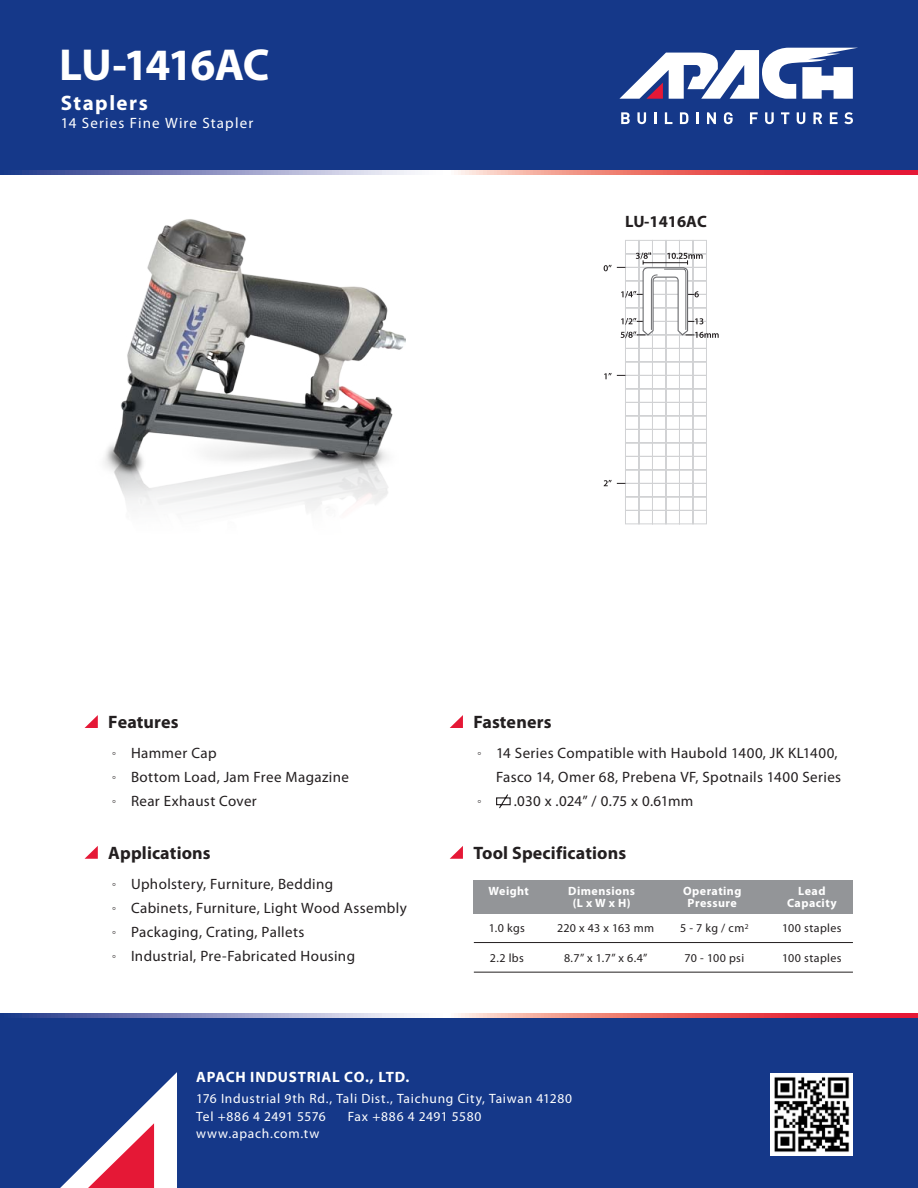
<style>
.page{position:relative;width:918px;height:1188px;background:#fff}
.page>*{position:absolute;margin:0;border:0;box-sizing:border-box;transform-origin:0 0}
.t1{font:700 45px "Myriad Pro";letter-spacing:-.045em;color:#fff}
.t2{font:700 21px "Myriad Pro";letter-spacing:.075em;color:#fff}
.t3{font:700 18px "Myriad Pro";letter-spacing:.005em;color:#231f20}
.t4{font:700 16.5px "Myriad Pro";color:#231f20}
.t5{font:15px "Myriad Pro";letter-spacing:.025em;color:#231f20}
.t6{font:700 15px "Myriad Pro";letter-spacing:.05em;color:#fff}
.t7{font:15px "Myriad Pro";letter-spacing:.075em;color:#fff}
.t8{font:13.5px/18px "Myriad Pro";letter-spacing:.055em;color:#fff}
.t9{font:12px "Myriad Pro";letter-spacing:.03em;color:#231f20}
.t10{font:700 12px "Myriad Pro";letter-spacing:.035em;color:#fff}
.t11{font:300 12px "Adobe Ming Std";color:#231f20}
</style>
<div class="page">
<img style="left:104px;top:219px;width:301px;height:292px">
<svg style="left:604px;top:240px;width:115px;height:285px"></svg>
<div style="left:0;top:1014px;width:918px;height:174px;background:#153889"></div>
<div style="left:0;top:0;width:918px;height:174px;background:#153889"></div>
<svg style="left:22px;top:170px;width:896px;height:4px;background:#c58397"></svg>
<svg style="left:22px;top:1014px;width:896px;height:4px;background:#c58397"></svg>
<svg style="left:619px;top:48px;width:237px;height:51px"></svg>
<svg style="left:621px;top:112px;width:9px;height:12px"></svg>
<svg style="left:637px;top:112px;width:9px;height:12px"></svg>
<svg style="left:654px;top:112px;width:3px;height:12px"></svg>
<svg style="left:665px;top:112px;width:7px;height:12px"></svg>
<svg style="left:680px;top:112px;width:9px;height:12px"></svg>
<svg style="left:696px;top:112px;width:3px;height:12px"></svg>
<svg style="left:707px;top:112px;width:9px;height:12px"></svg>
<svg style="left:724px;top:112px;width:9px;height:12px"></svg>
<svg style="left:750px;top:112px;width:8px;height:12px"></svg>
<svg style="left:765px;top:112px;width:9px;height:12px"></svg>
<svg style="left:781px;top:112px;width:8px;height:12px"></svg>
<svg style="left:797px;top:112px;width:8px;height:12px"></svg>
<svg style="left:813px;top:112px;width:9px;height:12px"></svg>
<svg style="left:830px;top:112px;width:8px;height:12px"></svg>
<svg style="left:844px;top:112px;width:9px;height:12px"></svg>
<svg style="left:60px;top:1072px;width:117px;height:116px"></svg>
<img style="left:770px;top:1073px;width:83px;height:83px">
<div style="left:474px;top:880px;width:379px;height:34px;background:#939598"></div>
<hr style="left:474px;top:972px;width:379px;height:1px;background:#231f20">
<hr style="left:474px;top:942px;width:379px;height:1px;background:#231f20">
<svg style="left:85px;top:715px;width:13px;height:13px"></svg>
<svg style="left:450px;top:715px;width:13px;height:13px"></svg>
<svg style="left:450px;top:846px;width:13px;height:13px"></svg>
<svg style="left:85px;top:846px;width:13px;height:13px"></svg>
<svg style="left:496px;top:794px;width:15px;height:15px"></svg>
<p class="t1" style="left:59px;top:36px;width:212px">LU-1416AC</p>
<p class="t2" style="left:61px;top:89px;width:89px">Staplers</p>
<p class="t7" style="left:61px;top:114px;width:194px">14 Series Fine Wire Stapler</p>
<p class="t4" style="left:625px;top:212px;width:83px">LU-1416AC</p>
<p class="t3" style="left:108px;top:710px;width:72px">Features</p>
<p class="t3" style="left:473px;top:710px;width:80px">Fasteners</p>
<p class="t11" style="left:108px;top:747px;width:13px">。</p>
<p class="t11" style="left:108px;top:771px;width:13px">。</p>
<p class="t11" style="left:108px;top:795px;width:13px">。</p>
<p class="t5" style="left:131px;top:744px;width:87px">Hammer Cap</p>
<p class="t5" style="left:131px;top:768px;width:220px">Bottom Load, Jam Free Magazine</p>
<p class="t5" style="left:131px;top:792px;width:127px">Rear Exhaust Cover</p>
<p class="t3" style="left:108px;top:841px;width:104px">Applications</p>
<p class="t11" style="left:108px;top:878px;width:13px">。</p>
<p class="t11" style="left:108px;top:902px;width:13px">。</p>
<p class="t11" style="left:108px;top:926px;width:13px">。</p>
<p class="t11" style="left:108px;top:950px;width:13px">。</p>
<p class="t5" style="left:131px;top:874px;width:204px">Upholstery, Furniture, Bedding</p>
<p class="t5" style="left:131px;top:898px;width:277px">Cabinets, Furniture, Light Wood Assembly</p>
<p class="t5" style="left:131px;top:922px;width:175px">Packaging, Crating, Pallets</p>
<p class="t5" style="left:131px;top:946px;width:226px">Industrial, Pre-Fabricated Housing</p>
<p class="t11" style="left:473px;top:747px;width:13px">。</p>
<p class="t11" style="left:473px;top:795px;width:13px">。</p>
<p class="t5" style="left:496px;top:744px;width:343px">14 Series Compatible with Haubold 1400, JK KL1400,</p>
<p class="t5" style="left:496px;top:768px;width:347px">Fasco 14, Omer 68, Prebena VF, Spotnails 1400 Series</p>
<p class="t5" style="left:514px;top:792px;width:181px">.030 x .024” / 0.75 x 0.61mm</p>
<p class="t3" style="left:473px;top:841px;width:154px">Tool Specifications</p>
<p class="t10" style="left:488px;top:883px;width:42px">Weight</p>
<p class="t9" style="left:489px;top:920px;width:37px">1.0 kgs</p>
<p class="t9" style="left:490px;top:950px;width:36px">2.2 lbs</p>
<p class="t10" style="left:568px;top:883px;width:69px">Dimensions</p>
<p class="t10" style="left:573px;top:895px;width:59px">(L x W x H)</p>
<p class="t9" style="left:557px;top:920px;width:99px">220 x 43 x 163 mm</p>
<p class="t9" style="left:564px;top:950px;width:85px">8.7” x 1.7” x 6.4”</p>
<p class="t10" style="left:683px;top:883px;width:60px">Operating</p>
<p class="t10" style="left:688px;top:895px;width:51px">Pressure</p>
<p class="t9" style="left:680px;top:920px;width:70px">5 - 7 kg / cm<sup>2</sup></p>
<p class="t9" style="left:685px;top:950px;width:61px">70 - 100 psi</p>
<p class="t10" style="left:798px;top:883px;width:29px">Lead</p>
<p class="t10" style="left:787px;top:895px;width:51px">Capacity</p>
<p class="t9" style="left:782px;top:920px;width:61px">100 staples</p>
<p class="t9" style="left:782px;top:950px;width:61px">100 staples</p>
<p class="t6" style="left:196px;top:1067px;width:215px">APACH INDUSTRIAL CO., LTD.</p>
<p class="t8" style="left:196px;top:1089px;width:378px">176 Industrial 9th Rd., Tali Dist., Taichung City, Taiwan 41280<br>Tel +886 4 2491 5576</p>
<p class="t8" style="left:348px;top:1107px;width:135px">Fax +886 4 2491 5580</p>
<p class="t8" style="left:196px;top:1124px;width:125px">www.apach.com.tw</p>
</div>
